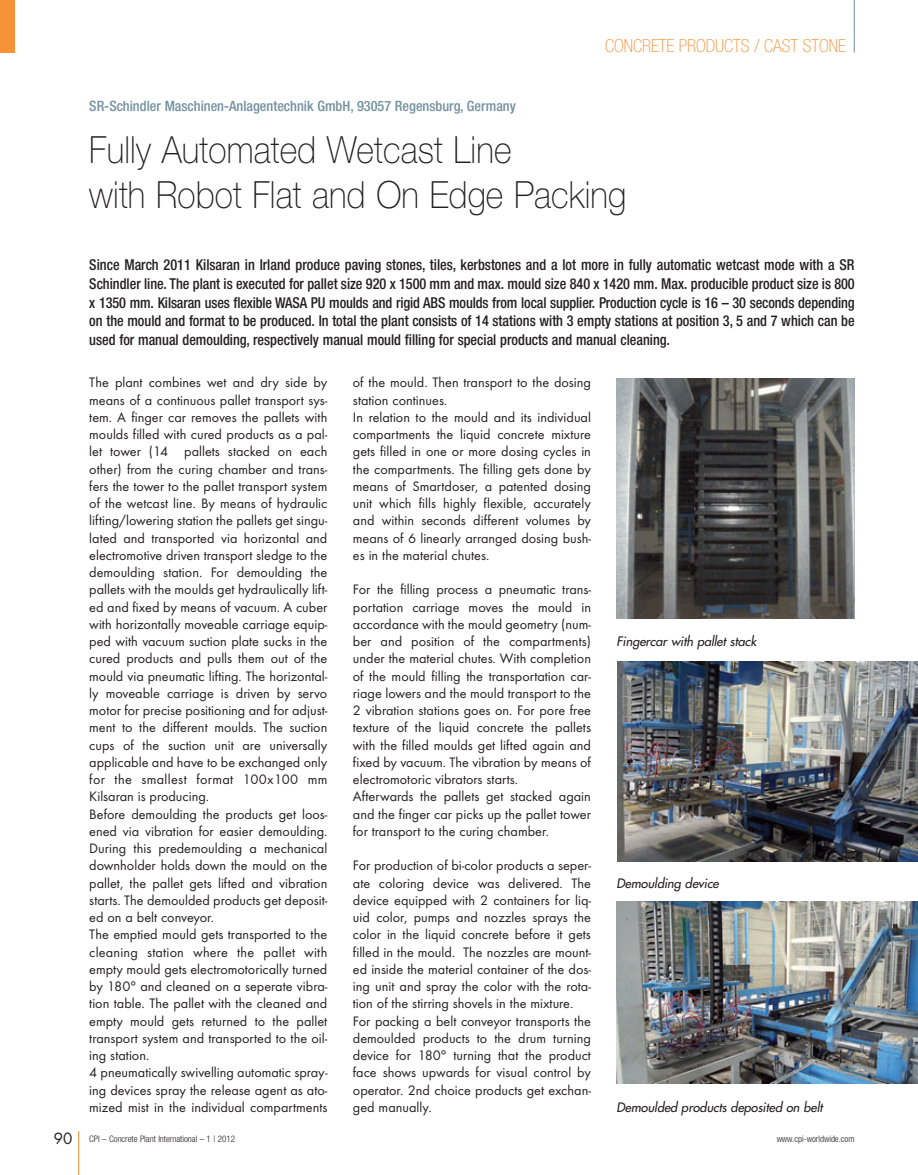
<style>
.page{position:relative;width:918px;height:1175px;background:#fff}
.page>*{position:absolute;margin:0;border:0;box-sizing:border-box;transform-origin:0 0}
.t1{font:100 37.5px/45px "Helvetica Neue";letter-spacing:.005em;color:#231f20;scale:.9 1}
.t2{font:100 condensed 18px "Helvetica Neue";color:#f69238}
.t3{font:500 condensed 15px/18.8px "Helvetica Neue";color:#231f20;text-align:justify;scale:.95 1}
.t4{font:15px "Futura";color:#231f20}
.t5{font:14.25px/17.2px "Futura T";color:#231f20}
.t6{font:500 condensed 14.25px "Helvetica Neue";color:#73909f}
.t7{font:italic 12.75px "Futura";color:#231f20}
.t8{font:300 condensed 9px "Helvetica Neue";color:#231f20}
</style>
<div class="page">
<hr style="left:78px;top:1131px;width:1px;height:44px;background:#f69238">
<hr style="left:854px;top:0;width:1px;height:53px;background:#73909f">
<div style="left:0;top:0;width:15px;height:53px;background:#f69238"></div>
<img style="left:618px;top:662px;width:300px;height:199px">
<img style="left:617px;top:378px;width:238px;height:241px">
<img style="left:617px;top:902px;width:301px;height:181px">
<p class="t2" style="left:605px;top:39px;width:242px">CONCRETE PRODUCTS / CAST STONE</p>
<p class="t4" style="left:54px;top:1131px;width:20px">90</p>
<p class="t6" style="left:89px;top:101px;width:428px">SR-Schindler Maschinen-Anlagentechnik GmbH, 93057 Regensburg, Germany</p>
<h1 class="t1" style="left:89px;top:130px;width:598px">Fully Automated Wetcast Line<br>with Robot Flat and On Edge Packing</h1>
<p class="t3" style="left:89px;top:257px;width:807px">Since March 2011 Kilsaran in Irland produce paving stones, tiles, kerbstones and a lot more in fully automatic wetcast mode with a SR Schindler line. The plant is executed for pallet size 920 x 1500 mm and max. mould size 840 x 1420 mm. Max. producible product size is 800 x 1350 mm. Kilsaran uses flexible WASA PU moulds and rigid ABS moulds from local supplier. Production cycle is 16 – 30 seconds depending on the mould and format to be produced. In total the plant consists of 14 stations with 3 empty stations at position 3, 5 and 7 which can be used for manual demoulding, respectively manual mould filling for special products and manual cleaning.</p>
<p class="t5" style="left:89px;top:375px;width:240px">The plant combines wet and dry side by means of a continuous pallet transport sys&shy;tem. A finger car removes the pallets with moulds filled with cured products as a pal&shy;let tower (14 pallets stacked on each other) from the curing chamber and trans&shy;fers the tower to the pallet transport system of the wetcast line. By means of hydraulic lifting/lowering station the pallets get singu - lated and transported via horizontal and electromotive driven transport sledge to the demoulding station. For demoulding the pallets with the moulds get hydraulically lift&shy;ed and fixed by means of vacuum. A cuber with horizontally moveable carriage equip - p ed with vacu um suction plate sucks in the cured products and pulls them out of the mould via pneumatic lifting. The horizontal&shy;ly moveable carriage is driven by servo motor for precise positioning and for adjust&shy;ment to the different moulds. The suction cups of the suction unit are universally applicable and have to be exchanged only for the smallest format 100x100 mm Kilsaran is producing.<br>Before demoulding the products get loos&shy;ened via vibration for easier demoulding.<br>During this predemoulding a mechanical downholder holds down the mould on the pallet, the pallet gets lifted and vibration starts. The demoulded products get deposit&shy;ed on a belt conveyor.<br>The emptied mould gets transported to the cleaning station where the pallet with empty mould gets electromotorically turned by 180° and cleaned on a seperate vibra&shy;tion table. The pallet with the cleaned and empty mould gets returned to the pallet transport system and transported to the oil&shy;ing station.<br>4 pneumatically swivelling automatic spray&shy;ing devices spray the release agent as ato - mized mist in the individual compartments</p>
<p class="t5" style="left:353px;top:375px;width:240px">of the mould. Then transport to the dosing station continues.<br>In relation to the mould and its individual compartments the liquid concrete mixture gets filled in one or more dosing cycles in the compartments. The filling gets done by means of Smartdoser, a patented dosing unit which fills highly flexible, accurately and within seconds different volumes by means of 6 linearly arranged dosing bush&shy;es in the material chutes.</p>
<p class="t5" style="left:353px;top:582px;width:240px">For the filling process a pneumatic trans&shy;portation carriage moves the mould in accordance with the mould geometry (num&shy;ber and position of the compartments) under the material chutes. With completion of the mould filling the transportation car&shy;riage lowers and the mould transport to the 2 vibration stations goes on. For pore free texture of the liquid concrete the pallets with the filled moulds get lifted again and fixed by vacuum. The vibration by means of electromotoric vibrators starts.<br>Afterwards the pallets get stacked again and the finger car picks up the pallet tower for transport to the curing chamber.</p>
<p class="t5" style="left:353px;top:858px;width:240px">For production of bi-color products a seper&shy;ate coloring device was delivered. The device equipped with 2 containers for liq&shy;uid color, pumps and nozzles sprays the color in the liquid concrete before it gets filled in the mould. The nozzles are mount&shy;ed inside the material container of the dos&shy;ing unit and spray the color with the rota&shy;tion of the stirring shovels in the mixture.<br>For packing a belt conveyor transports the demoulded products to the drum turning device for 180° turning that the product face shows upwards for visual control by operator. 2nd choice products get exchan - ged manually.</p>
<p class="t7" style="left:617px;top:635px;width:141px">Fingercar with pallet stack</p>
<p class="t7" style="left:617px;top:876px;width:106px">Demoulding device</p>
<p class="t7" style="left:617px;top:1101px;width:210px">Demoulded products deposited on belt</p>
<p class="t8" style="left:89px;top:1135px;width:147px">CPI – Concrete Plant International – 1 | 2012</p>
<p class="t8" style="left:777px;top:1135px;width:79px">www.cpi-worldwide.com</p>
</div>
